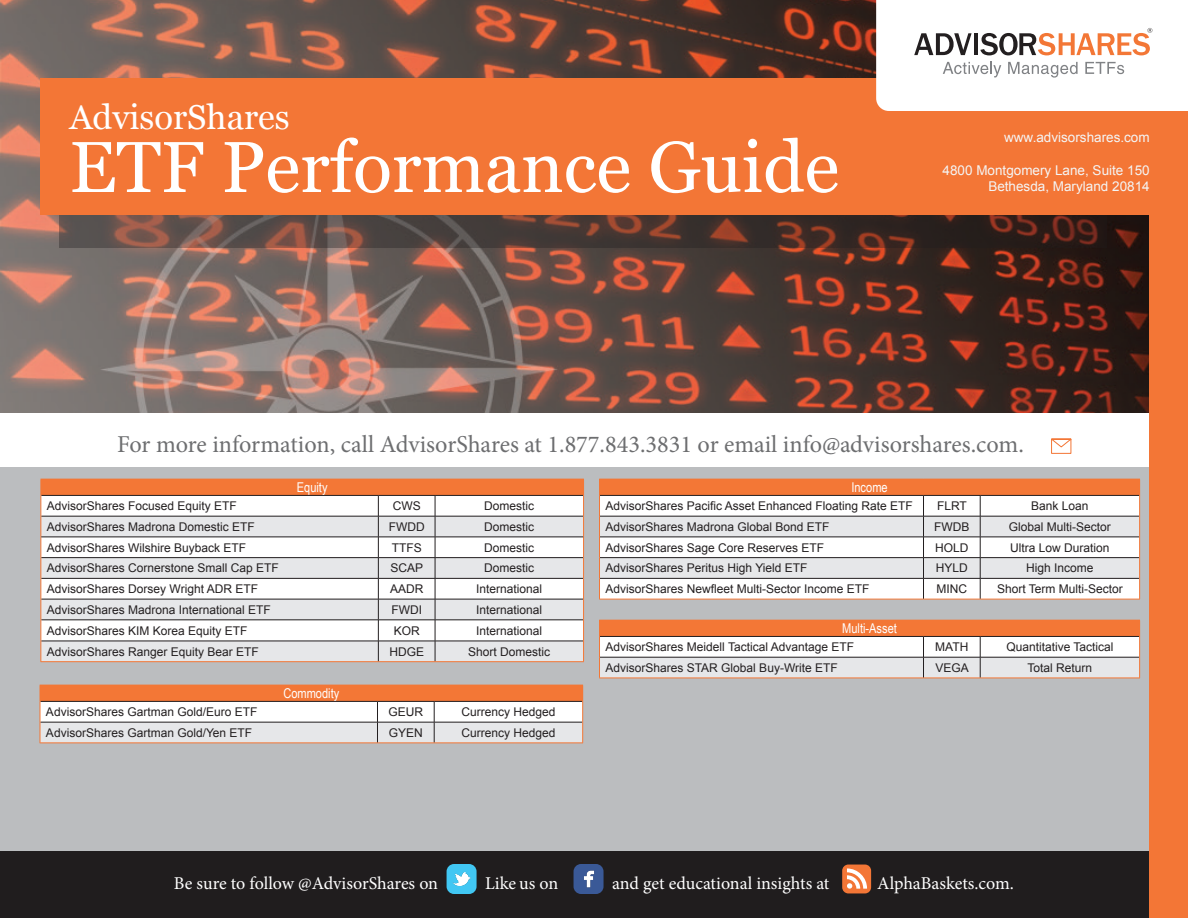
<style>
.page{position:relative;width:1188px;height:918px;background:#fff}
.page>*{position:absolute;margin:0;border:0;box-sizing:border-box;transform-origin:0 0}
.t1{font:72px "Georgia";color:#fff}
.t2{font:34.5px "Georgia";color:#fff}
.t3{font:24.3px "Minion Pro";color:#6d6e70}
.t4{font:18px "Minion Pro";letter-spacing:-.005em;color:#fff}
.t5{font:13.5px/16.5px "Arial";color:#f3f5f5;text-align:right}
.t6{font:13.5px "Arial Narrow";color:#fff}
.t7{font:12px "Arial";color:#231f20}
</style>
<div class="page">
<img style="left:0;top:0;width:1150px;height:413px">
<svg style="left:60px;top:215px;width:1047px;height:33px;background:#523b34"></svg>
<div style="left:41px;top:78px;width:1147px;height:137px;background:#f37636"></div>
<div style="left:1150px;top:153px;width:38px;height:504px;background:#f37636"></div>
<div style="left:0;top:850px;width:1188px;height:68px;background:#201d1e"></div>
<svg style="left:447px;top:864px;width:30px;height:30px"></svg>
<svg style="left:574px;top:864px;width:30px;height:30px"></svg>
<div style="left:842px;top:865px;width:29px;height:28px;background:#f37636;border-radius:6px"></div>
<svg style="left:847px;top:868px;width:20px;height:21px"></svg>
<div style="left:0;top:467px;width:1188px;height:383px;background:#bbbdbf"></div>
<div style="left:1150px;top:410px;width:38px;height:508px;background:#f37636"></div>
<svg style="left:1051px;top:438px;width:21px;height:16px"></svg>
<svg style="left:876px;top:0;width:312px;height:111px"></svg>
<div style="left:41px;top:479px;width:543px;height:16px;background:#f37736"></div>
<div style="left:41px;top:496px;width:542px;height:20px;background:#fff"></div>
<svg style="left:41px;top:517px;width:542px;height:144px;background:#ecebec"></svg>
<hr style="left:41px;top:641px;width:337px;height:1px;background:#231f20">
<hr style="left:378px;top:641px;width:57px;height:1px;background:#231f20">
<svg style="left:378px;top:496px;width:1px;height:165px"></svg>
<hr style="left:435px;top:641px;width:148px;height:1px;background:#231f20">
<svg style="left:435px;top:496px;width:1px;height:165px"></svg>
<hr style="left:40px;top:661px;width:338px;height:1px;background:#f37736">
<hr style="left:378px;top:661px;width:57px;height:1px;background:#f37736">
<hr style="left:435px;top:661px;width:149px;height:1px;background:#f37736">
<hr style="left:41px;top:495px;width:337px;height:1px;background:#231f20">
<hr style="left:378px;top:495px;width:57px;height:1px;background:#231f20">
<hr style="left:435px;top:495px;width:148px;height:1px;background:#231f20">
<hr style="left:41px;top:516px;width:337px;height:1px;background:#231f20">
<hr style="left:378px;top:516px;width:57px;height:1px;background:#231f20">
<hr style="left:435px;top:516px;width:148px;height:1px;background:#231f20">
<hr style="left:41px;top:557px;width:337px;height:1px;background:#231f20">
<hr style="left:378px;top:557px;width:57px;height:1px;background:#231f20">
<hr style="left:435px;top:557px;width:148px;height:1px;background:#231f20">
<hr style="left:41px;top:578px;width:337px;height:1px;background:#231f20">
<hr style="left:378px;top:578px;width:57px;height:1px;background:#231f20">
<hr style="left:435px;top:578px;width:148px;height:1px;background:#231f20">
<hr style="left:41px;top:599px;width:337px;height:1px;background:#231f20">
<hr style="left:378px;top:599px;width:57px;height:1px;background:#231f20">
<hr style="left:435px;top:599px;width:148px;height:1px;background:#231f20">
<hr style="left:41px;top:620px;width:337px;height:1px;background:#231f20">
<hr style="left:378px;top:620px;width:57px;height:1px;background:#231f20">
<hr style="left:435px;top:620px;width:148px;height:1px;background:#231f20">
<svg style="left:40px;top:479px;width:1px;height:183px"></svg>
<svg style="left:583px;top:495px;width:1px;height:167px"></svg>
<hr style="left:41px;top:537px;width:337px;height:1px;background:#231f20">
<hr style="left:378px;top:537px;width:57px;height:1px;background:#231f20">
<hr style="left:435px;top:537px;width:148px;height:1px;background:#231f20">
<hr style="left:599px;top:599px;width:325px;height:1px;background:#f37736">
<hr style="left:924px;top:599px;width:56px;height:1px;background:#f37736">
<hr style="left:980px;top:599px;width:160px;height:1px;background:#f37736">
<svg style="left:599px;top:479px;width:541px;height:120px;background:#ebdad1"></svg>
<hr style="left:599px;top:678px;width:325px;height:1px;background:#f37736">
<hr style="left:924px;top:678px;width:56px;height:1px;background:#f37736">
<hr style="left:980px;top:678px;width:160px;height:1px;background:#f37736">
<hr style="left:599px;top:620px;width:325px;height:1px;background:#f37736">
<hr style="left:924px;top:620px;width:56px;height:1px;background:#f37736">
<hr style="left:980px;top:620px;width:160px;height:1px;background:#f37736">
<svg style="left:599px;top:621px;width:541px;height:57px;background:#eac8b7"></svg>
<hr style="left:40px;top:743px;width:337px;height:1px;background:#f37736">
<hr style="left:377px;top:743px;width:57px;height:1px;background:#f37736">
<hr style="left:434px;top:743px;width:149px;height:1px;background:#f37736">
<svg style="left:40px;top:685px;width:543px;height:58px;background:#eac7b5"></svg>
<h2 class="t2" style="left:69px;top:96px;width:222px">AdvisorShares</h2>
<h1 class="t1" style="left:69px;top:124px;width:771px">ETF Performance Guide</h1>
<p class="t5" style="left:1004px;top:129px;width:147px">www.advisorshares.com</p>
<p class="t5" style="left:943px;top:162px;width:209px">4800 Montgomery Lane, Suite 150<br>Bethesda, Maryland 20814</p>
<h3 class="t3" style="left:117px;top:428px;width:908px">For more information, call AdvisorShares at 1.877.843.3831 or email info@advisorshares.com.</h3>
<p class="t6" style="left:297px;top:478px;width:32px">Equity</p>
<p class="t7" style="left:47px;top:498px;width:192px">AdvisorShares Focused Equity ETF</p>
<p class="t7" style="left:393px;top:498px;width:29px">CWS</p>
<p class="t7" style="left:484px;top:498px;width:52px">Domestic</p>
<p class="t7" style="left:47px;top:519px;width:210px">AdvisorShares Madrona Domestic ETF</p>
<p class="t7" style="left:389px;top:519px;width:37px">FWDD</p>
<p class="t7" style="left:484px;top:519px;width:52px">Domestic</p>
<p class="t7" style="left:47px;top:540px;width:201px">AdvisorShares Wilshire Buyback ETF</p>
<p class="t7" style="left:392px;top:540px;width:31px">TTFS</p>
<p class="t7" style="left:484px;top:540px;width:52px">Domestic</p>
<p class="t7" style="left:47px;top:560px;width:234px">AdvisorShares Cornerstone Small Cap ETF</p>
<p class="t7" style="left:390px;top:560px;width:34px">SCAP</p>
<p class="t7" style="left:484px;top:560px;width:52px">Domestic</p>
<p class="t7" style="left:47px;top:581px;width:213px">AdvisorShares Dorsey Wright ADR ETF</p>
<p class="t7" style="left:390px;top:581px;width:35px">AADR</p>
<p class="t7" style="left:476px;top:581px;width:68px">International</p>
<p class="t7" style="left:47px;top:602px;width:226px">AdvisorShares Madrona International ETF</p>
<p class="t7" style="left:391px;top:602px;width:32px">FWDI</p>
<p class="t7" style="left:476px;top:602px;width:68px">International</p>
<p class="t7" style="left:47px;top:623px;width:202px">AdvisorShares KIM Korea Equity ETF</p>
<p class="t7" style="left:394px;top:623px;width:28px">KOR</p>
<p class="t7" style="left:476px;top:623px;width:68px">International</p>
<p class="t7" style="left:47px;top:644px;width:214px">AdvisorShares Ranger Equity Bear ETF</p>
<p class="t7" style="left:389px;top:644px;width:36px">HDGE</p>
<p class="t7" style="left:468px;top:644px;width:84px">Short Domestic</p>
<p class="t6" style="left:851px;top:478px;width:38px">Income</p>
<p class="t7" style="left:606px;top:498px;width:309px">AdvisorShares Pacific Asset Enhanced Floating Rate ETF</p>
<p class="t7" style="left:937px;top:498px;width:31px">FLRT</p>
<p class="t7" style="left:1031px;top:498px;width:59px">Bank Loan</p>
<p class="t7" style="left:606px;top:519px;width:226px">AdvisorShares Madrona Global Bond ETF</p>
<p class="t7" style="left:934px;top:519px;width:37px">FWDB</p>
<p class="t7" style="left:1009px;top:519px;width:104px">Global Multi-Sector</p>
<p class="t7" style="left:606px;top:540px;width:220px">AdvisorShares Sage Core Reserves ETF</p>
<p class="t7" style="left:935px;top:540px;width:35px">HOLD</p>
<p class="t7" style="left:1010px;top:540px;width:101px">Ultra Low Duration</p>
<p class="t7" style="left:606px;top:560px;width:204px">AdvisorShares Peritus High Yield ETF</p>
<p class="t7" style="left:936px;top:560px;width:34px">HYLD</p>
<p class="t7" style="left:1026px;top:560px;width:69px">High Income</p>
<p class="t7" style="left:606px;top:581px;width:266px">AdvisorShares Newfleet Multi-Sector Income ETF</p>
<p class="t7" style="left:937px;top:581px;width:32px">MINC</p>
<p class="t7" style="left:997px;top:581px;width:127px">Short Term Multi-Sector</p>
<p class="t6" style="left:842px;top:619px;width:56px">Multi-Asset</p>
<p class="t7" style="left:606px;top:639px;width:250px">AdvisorShares Meidell Tactical Advantage ETF</p>
<p class="t7" style="left:935px;top:639px;width:35px">MATH</p>
<p class="t7" style="left:1006px;top:639px;width:109px">Quantitative Tactical</p>
<p class="t7" style="left:605px;top:660px;width:234px">AdvisorShares STAR Global Buy-Write ETF</p>
<p class="t7" style="left:936px;top:660px;width:35px">VEGA</p>
<p class="t7" style="left:1028px;top:660px;width:66px">Total Return</p>
<p class="t6" style="left:283px;top:684px;width:57px">Commodity</p>
<p class="t7" style="left:46px;top:704px;width:213px">AdvisorShares Gartman Gold/Euro ETF</p>
<p class="t7" style="left:389px;top:704px;width:36px">GEUR</p>
<p class="t7" style="left:461px;top:704px;width:96px">Currency Hedged</p>
<p class="t7" style="left:46px;top:725px;width:208px">AdvisorShares Gartman Gold/Yen ETF</p>
<p class="t7" style="left:389px;top:725px;width:36px">GYEN</p>
<p class="t7" style="left:461px;top:725px;width:96px">Currency Hedged</p>
<h3 class="t4" style="left:174px;top:871px;width:266px">Be sure to follow @AdvisorShares on</h3>
<h3 class="t4" style="left:485px;top:871px;width:75px">Like us on</h3>
<h3 class="t4" style="left:612px;top:871px;width:219px">and get educational insights at</h3>
<h3 class="t4" style="left:877px;top:871px;width:138px">AlphaBaskets.com.</h3>
</div>
